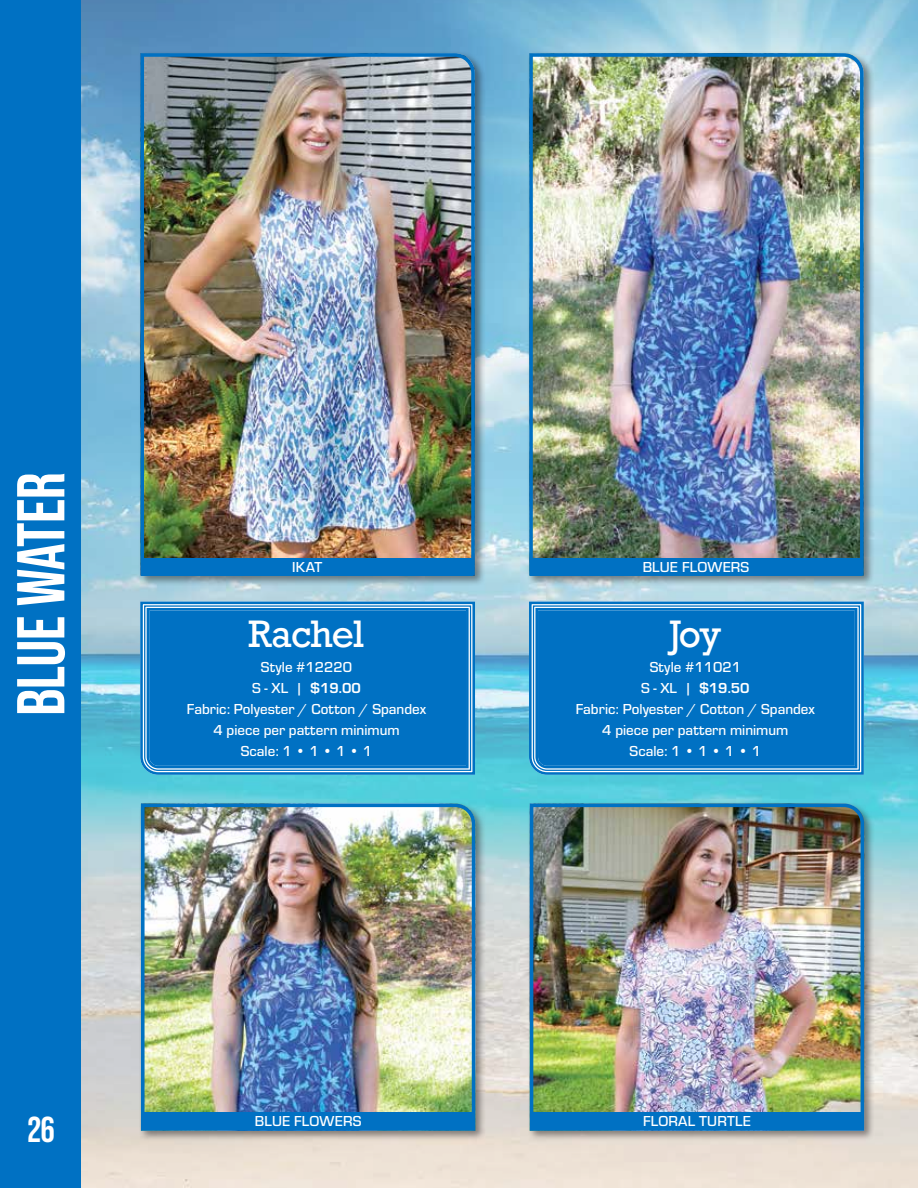
<style>
.page{position:relative;width:918px;height:1188px;background:#fff}
.page>*{position:absolute;margin:0;border:0;box-sizing:border-box;transform-origin:0 0}
.t1{font:67.5px "Bebas Neue";letter-spacing:-.01em;color:#fff}
.t2{font:36px "Rockwell";letter-spacing:-.03em;color:#fff}
.t3{font:36px "Bebas Neue";color:#fff}
.t4{font:500 15px/21px "Eurostile";color:#fff;text-align:center}
.s1{font-weight:700}
</style>
<div class="page">
<img style="left:81px;top:0;width:837px;height:1188px">
<div style="left:0;top:0;width:81px;height:1188px;background:#0071c3"></div>
<div style="left:139px;top:801px;width:347px;height:341px;background:#231f20;opacity:.5"></div>
<img style="left:139px;top:802px;width:338px;height:331px">
<div style="left:138px;top:51px;width:348px;height:535px;background:#231f20;opacity:.5"></div>
<img style="left:139px;top:51px;width:338px;height:526px">
<svg style="left:136px;top:597px;width:344px;height:182px;background:#81cddd"></svg>
<svg style="left:139px;top:600px;width:337px;height:176px;background:#489ed2"></svg>
<svg style="left:143px;top:605px;width:329px;height:167px"></svg>
<div style="left:145px;top:607px;width:325px;height:163px;background:#0071c3"></div>
<div style="left:142px;top:558px;width:331px;height:18px;background:#0071c3"></div>
<div style="left:142px;top:1112px;width:332px;height:18px;background:#0071c3"></div>
<div style="left:528px;top:801px;width:347px;height:341px;background:#231f20;opacity:.5"></div>
<img style="left:528px;top:802px;width:338px;height:331px">
<div style="left:527px;top:51px;width:347px;height:535px;background:#231f20;opacity:.5"></div>
<img style="left:527px;top:51px;width:338px;height:526px">
<svg style="left:525px;top:597px;width:343px;height:182px;background:#82cede"></svg>
<svg style="left:528px;top:600px;width:337px;height:176px;background:#489ed2"></svg>
<svg style="left:532px;top:605px;width:329px;height:167px"></svg>
<div style="left:534px;top:607px;width:325px;height:163px;background:#0071c3"></div>
<div style="left:530px;top:558px;width:332px;height:18px;background:#0071c3"></div>
<div style="left:531px;top:1112px;width:332px;height:18px;background:#0071c3"></div>
<h1 class="t1" style="left:3px;top:716px;width:245px;rotate:-90deg">blue water</h1>
<p class="t4" style="left:292px;top:556px;width:31px">IKAT</p>
<h2 class="t2" style="left:248px;top:611px;width:118px">Rachel</h2>
<p class="t4" style="left:187px;top:656px;width:241px">Style #12220<br>S - XL | <span class="s1">$19.00<br></span>Fabric: Polyester / Cotton / Spandex<br>4 piece per pattern minimum<br>Scale: 1 • 1 • 1 • 1</p>
<h2 class="t3" style="left:27px;top:1109px;width:29px">26</h2>
<p class="t4" style="left:255px;top:1110px;width:108px">BLUE FLOWERS</p>
<p class="t4" style="left:643px;top:556px;width:108px">BLUE FLOWERS</p>
<h2 class="t2" style="left:669px;top:611px;width:54px">Joy</h2>
<p class="t4" style="left:576px;top:656px;width:241px">Style #11021<br>S - XL | <span class="s1">$19.50<br></span>Fabric: Polyester / Cotton / Spandex<br>4 piece per pattern minimum<br>Scale: 1 • 1 • 1 • 1</p>
<p class="t4" style="left:643px;top:1110px;width:109px">FLORAL TURTLE</p>
</div>
